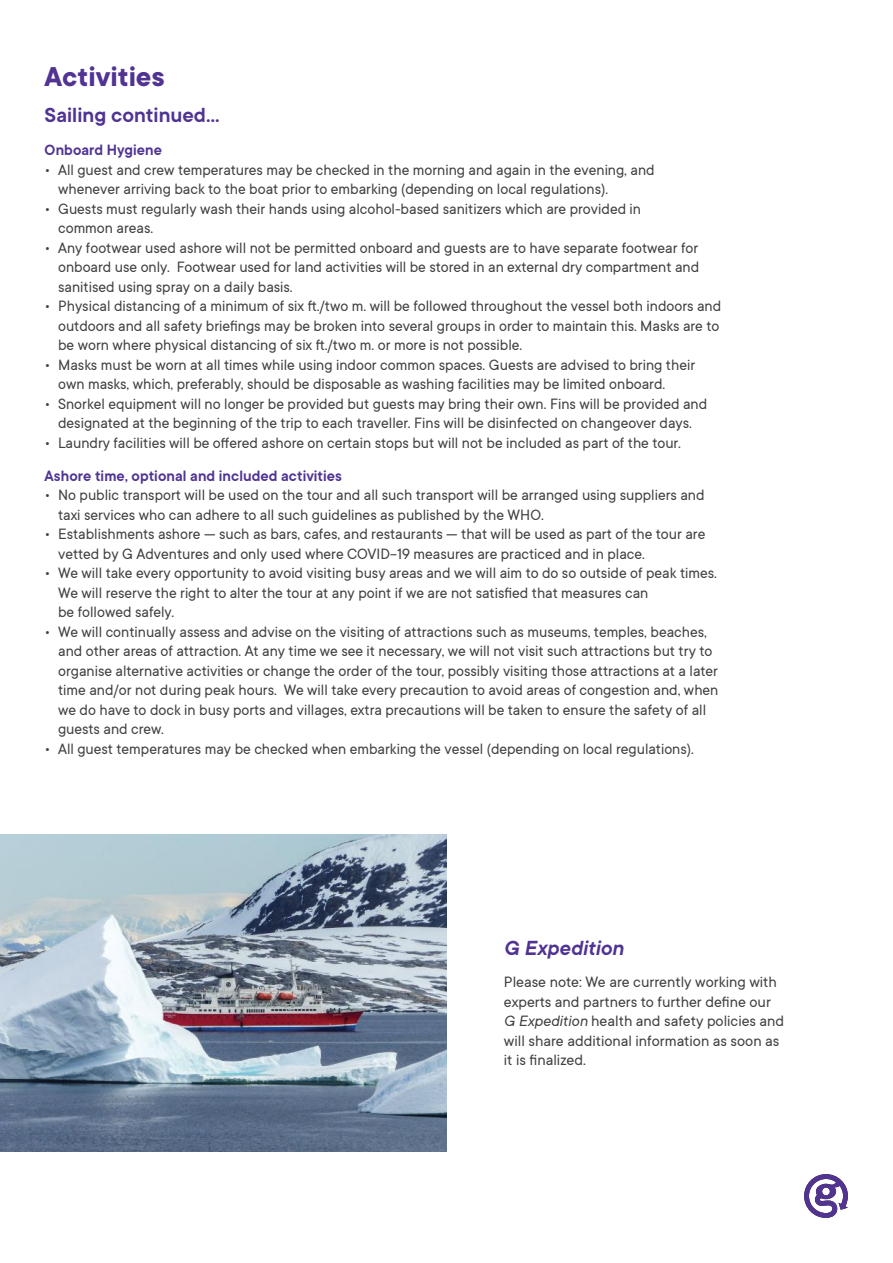
<style>
.page{position:relative;width:893px;height:1263px;background:#fff}
.page>*{position:absolute;margin:0;border:0;box-sizing:border-box;transform-origin:0 0}
.t1{font:700 30px "TT Commons";color:#503393}
.t2{font:600 22.5px "TT Commons";color:#503393}
.t3{font:italic 600 22.5px "TT Commons";color:#503393}
.t4{font:16.5px/19.5px "TT Commons";color:#404042}
.t5{font:600 16.5px "TT Commons";letter-spacing:.005em;color:#503393}
.s1{font-style:italic}
</style>
<div class="page">
<img style="left:0;top:835px;width:446px;height:316px">
<svg style="left:804px;top:1174px;width:44px;height:44px"></svg>
<h1 class="t1" style="left:45px;top:60px;width:122px">Activities</h1>
<h2 class="t2" style="left:45px;top:103px;width:176px">Sailing continued...</h2>
<p class="t5" style="left:45px;top:141px;width:119px">Onboard Hygiene</p>
<p class="t4" style="left:58px;top:160px;width:598px;text-indent:-13px">• All guest and crew temperatures may be checked in the morning and again in the evening, and whenever arriving back to the boat prior to embarking (depending on local regulations).</p>
<p class="t4" style="left:58px;top:199px;width:584px;text-indent:-14px">• Guests must regularly wash their hands using alcohol-based sanitizers which are provided in common areas.</p>
<p class="t4" style="left:58px;top:238px;width:643px;text-align:justify;text-indent:-14px">• Any footwear used ashore will not be permitted onboard and guests are to have separate footwear for onboard use only. Footwear used for land activities will be stored in an external dry compartment and sanitised using spray on a daily basis.</p>
<p class="t4" style="left:58px;top:296px;width:664px;text-align:justify;text-indent:-14px">• Physical distancing of a minimum of six ft./two m. will be followed throughout the vessel both indoors and outdoors and all safety briefings may be broken into several groups in order to maintain this. Masks are to be worn where physical distancing of six ft./two m. or more is not possible.</p>
<p class="t4" style="left:58px;top:355px;width:639px;text-indent:-14px">• Masks must be worn at all times while using indoor common spaces. Guests are advised to bring their own masks, which, preferably, should be disposable as washing facilities may be limited onboard.</p>
<p class="t4" style="left:45px;top:394px;width:664px;text-align:center">• Snorkel equipment will no longer be provided but guests may bring their own. Fins will be provided and designated at the beginning of the trip to each traveller. Fins will be disinfected on changeover days.</p>
<p class="t4" style="left:45px;top:433px;width:638px">• Laundry facilities will be offered ashore on certain stops but will not be included as part of the tour.</p>
<p class="t5" style="left:45px;top:466px;width:299px">Ashore time, optional and included activities</p>
<p class="t4" style="left:58px;top:485px;width:648px;text-indent:-14px">• No public transport will be used on the tour and all such transport will be arranged using suppliers and taxi services who can adhere to all such guidelines as published by the WHO.</p>
<p class="t4" style="left:58px;top:524px;width:649px;text-indent:-14px">• Establishments ashore — such as bars, cafes, and restaurants — that will be used as part of the tour are vetted by G Adventures and only used where COVID-19 measures are practiced and in place.</p>
<p class="t4" style="left:58px;top:563px;width:660px;text-indent:-14px">• We will take every opportunity to avoid visiting busy areas and we will aim to do so outside of peak times.<br>We will reserve the right to alter the tour at any point if we are not satisfied that measures can<br>be followed safely.</p>
<p class="t4" style="left:58px;top:622px;width:662px;text-indent:-14px">• We will continually assess and advise on the visiting of attractions such as museums, temples, beaches, and other areas of attraction. At any time we see it necessary, we will not visit such attractions but try to organise alternative activities or change the order of the tour, possibly visiting those attractions at a later time and/or not during peak hours. We will take every precaution to avoid areas of congestion and, when we do have to dock in busy ports and villages, extra precautions will be taken to ensure the safety of all guests and crew.</p>
<p class="t4" style="left:45px;top:739px;width:651px">• All guest temperatures may be checked when embarking the vessel (depending on local regulations).</p>
<h2 class="t3" style="left:504px;top:935px;width:121px">G Expedition</h2>
<p class="t4" style="left:504px;top:972px;width:282px">Please note: We are currently working with experts and partners to further define our <span class="s1">G Expedition</span> health and safety policies and will share additional information as soon as it is finalized.</p>
</div>
